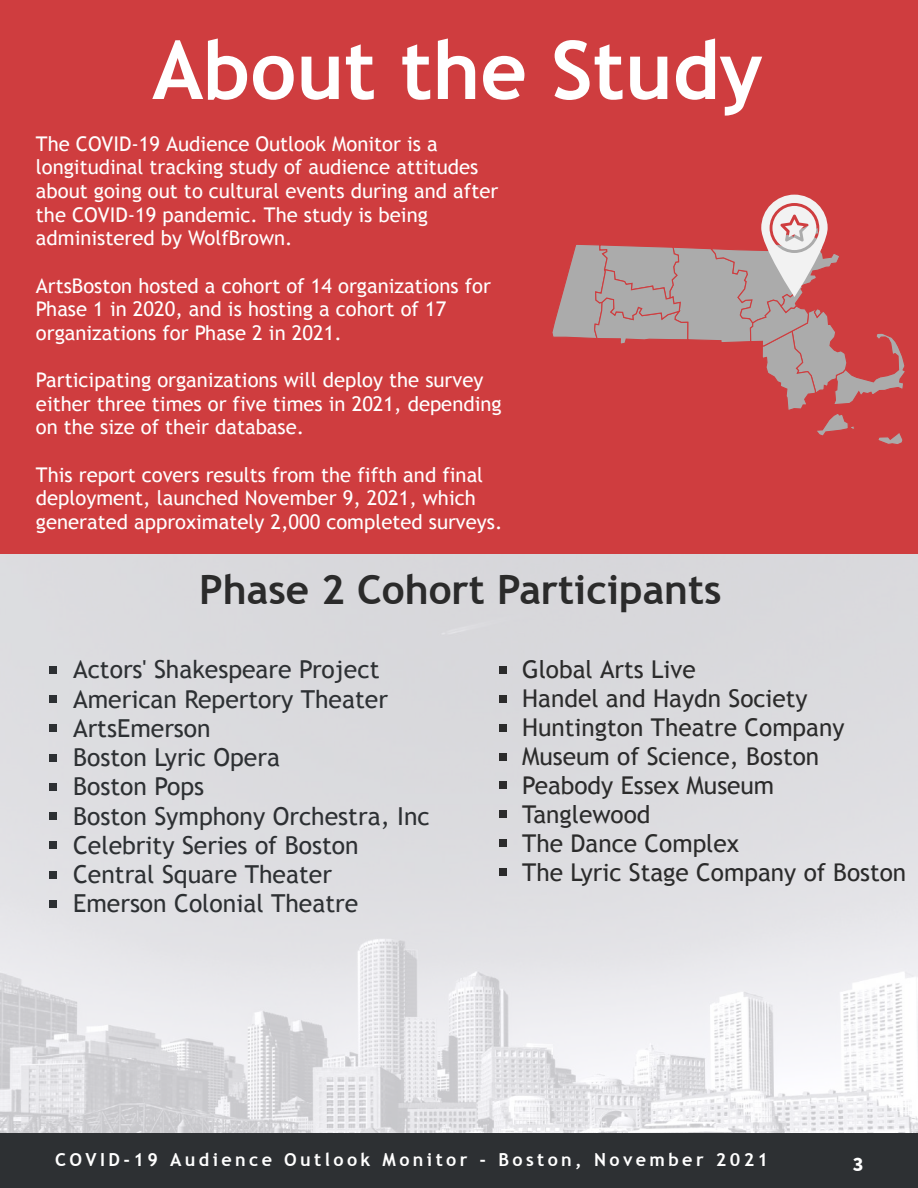
<style>
.page{position:relative;width:918px;height:1188px;background:#fff}
.page>*{position:absolute;margin:0;border:0;box-sizing:border-box;transform-origin:0 0}
.t1{font:700 81px "Trebuchet MS";color:#fff}
.t2{font:700 40.5px "Trebuchet MS";color:#2b2b2b}
.t3{font:24.75px/29.2px "Trebuchet MS";color:#2d3033}
.t4{font:24.45px/29px "Trebuchet MS";color:#2b2b2b}
.t5{font:20.25px/23.7px "Trebuchet MS";color:#fff}
.t6{font:700 20.25px "Source Sans Pro";color:#fff}
.t7{font:700 18px "Trebuchet MS";letter-spacing:.19em;color:#fff}
</style>
<div class="page">
<img style="left:0;top:554px;width:918px;height:579px">
<div style="left:0;top:0;width:918px;height:554px;background:#cf3d3f"></div>
<div style="left:50px;top:666px;width:7px;height:8px;background:#2d3033"></div>
<div style="left:50px;top:695px;width:7px;height:8px;background:#2d3033"></div>
<div style="left:50px;top:724px;width:7px;height:8px;background:#2d3033"></div>
<div style="left:50px;top:754px;width:7px;height:8px;background:#2d3033"></div>
<div style="left:50px;top:783px;width:7px;height:8px;background:#2d3033"></div>
<div style="left:50px;top:812px;width:7px;height:8px;background:#2d3033"></div>
<div style="left:50px;top:842px;width:7px;height:7px;background:#2d3033"></div>
<div style="left:50px;top:871px;width:7px;height:8px;background:#2d3033"></div>
<div style="left:50px;top:900px;width:7px;height:8px;background:#2d3033"></div>
<div style="left:499px;top:666px;width:8px;height:8px;background:#2b2b2b"></div>
<div style="left:499px;top:695px;width:8px;height:8px;background:#2b2b2b"></div>
<div style="left:499px;top:724px;width:8px;height:7px;background:#2b2b2b"></div>
<div style="left:499px;top:753px;width:8px;height:7px;background:#2b2b2b"></div>
<div style="left:499px;top:782px;width:8px;height:7px;background:#2b2b2b"></div>
<div style="left:499px;top:811px;width:8px;height:7px;background:#2b2b2b"></div>
<div style="left:499px;top:839px;width:8px;height:8px;background:#2b2b2b"></div>
<div style="left:499px;top:868px;width:8px;height:8px;background:#2b2b2b"></div>
<svg style="left:552px;top:195px;width:353px;height:249px"></svg>
<div style="left:0;top:1133px;width:918px;height:55px;background:#2d3033"></div>
<h1 class="t1" style="left:152px;top:20px;width:612px">About the Study</h1>
<p class="t5" style="left:36px;top:132px;width:464px">The COVID-19 Audience Outlook Monitor is a longitudinal tracking study of audience attitudes about going out to cultural events during and after the COVID-19 pandemic. The study is being administered by WolfBrown.</p>
<p class="t5" style="left:36px;top:273px;width:456px">ArtsBoston hosted a cohort of 14 organizations for<br>Phase 1 in 2020, and is hosting a cohort of 17 organizations for Phase 2 in 2021.</p>
<p class="t5" style="left:36px;top:368px;width:467px">Participating organizations will deploy the survey either three times or five times in 2021, depending on the size of their database.</p>
<p class="t5" style="left:36px;top:462px;width:468px">This report covers results from the fifth and final deployment, launched November 9, 2021, which generated approximately 2,000 completed surveys.</p>
<h2 class="t2" style="left:199px;top:564px;width:524px">Phase 2 Cohort Participants</h2>
<p class="t3" style="left:73px;top:655px;width:358px">Actors' Shakespeare Project<br>American Repertory Theater<br>ArtsEmerson<br>Boston Lyric Opera<br>Boston Pops<br>Boston Symphony Orchestra, Inc<br>Celebrity Series of Boston<br>Central Square Theater<br>Emerson Colonial Theatre</p>
<p class="t4" style="left:522px;top:655px;width:386px">Global Arts Live<br>Handel and Haydn Society<br>Huntington Theatre Company<br>Museum of Science, Boston<br>Peabody Essex Museum<br>Tanglewood<br>The Dance Complex<br>The Lyric Stage Company of Boston</p>
<p class="t7" style="left:55px;top:1148px;width:715px">COVID-19 Audience Outlook Monitor - Boston, November 2021</p>
<p class="t6" style="left:853px;top:1151px;width:12px">3</p>
</div>
